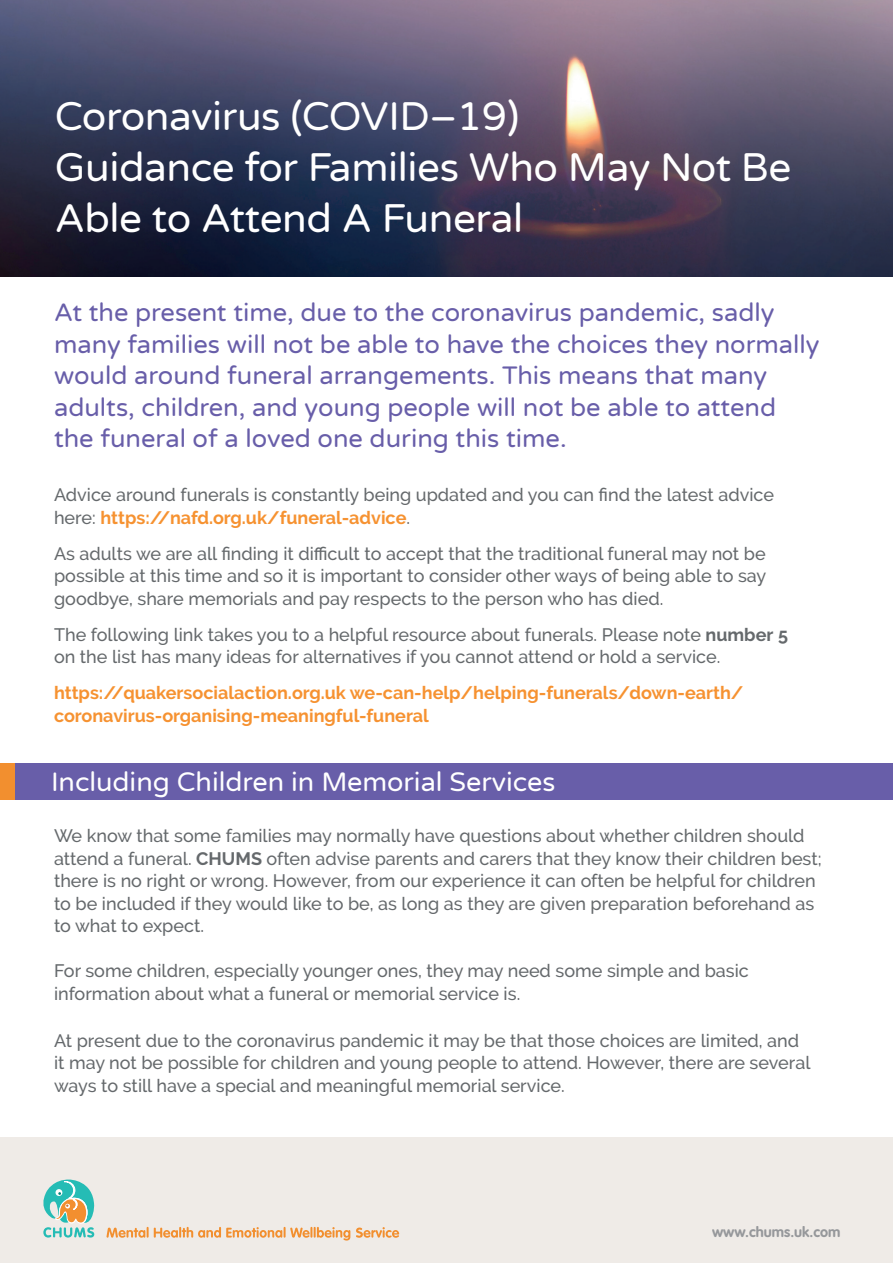
<style>
.page{position:relative;width:893px;height:1263px;background:#fff}
.page>*{position:absolute;margin:0;border:0;box-sizing:border-box;transform-origin:0 0}
.t1{font:40.5px/51px "Varela Round";letter-spacing:-.01em;color:#fff}
.t2{font:27px "Varela Round";color:#fff}
.t3{font:25.5px/31.5px "Varela Round";color:#685ea9}
.t4{font:500 18px/22.5px "Raleway";color:#65696c}
.t5{font:700 18px/22.5px "Raleway";color:#f69231}
.t6{font:700 14.4px "VAG Rounded Std";color:#96989b}
.s1{font-weight:700;color:#f69231}
.s2{font-weight:700}
</style>
<div class="page">
<div style="left:0;top:1137px;width:893px;height:126px;background:#efebe7"></div>
<svg style="left:43px;top:1179px;width:51px;height:59px"></svg>
<svg style="left:107px;top:1227px;width:243px;height:13px"></svg>
<svg style="left:356px;top:1227px;width:43px;height:11px"></svg>
<div style="left:0;top:763px;width:893px;height:36px;background:#685ea9"></div>
<div style="left:0;top:763px;width:15px;height:36px;background:#f28f2f"></div>
<img style="left:0;top:0;width:893px;height:277px">
<h1 class="t1" style="left:55px;top:89px;width:738px">Coronavirus (COVID–19)<br>Guidance for Families Who May Not Be<br>Able to Attend A Funeral</h1>
<p class="t3" style="left:54px;top:296px;width:767px">At the present time, due to the coronavirus pandemic, sadly many families will not be able to have the choices they normally would around funeral arrangements. This means that many adults, children, and young people will not be able to attend the funeral of a loved one during this time.</p>
<p class="t4" style="left:54px;top:483px;width:721px">Advice around funerals is constantly being updated and you can find the latest advice here: <span class="s1">https://nafd.org.uk/funeral-advice</span>.</p>
<p class="t4" style="left:54px;top:542px;width:714px;text-align:justify">As adults we are all finding it difficult to accept that the traditional funeral may not be possible at this time and so it is important to consider other ways of being able to say goodbye, share memorials and pay respects to the person who has died.</p>
<p class="t4" style="left:54px;top:623px;width:735px">The following link takes you to a helpful resource about funerals. Please note <span class="s2">number 5 </span>on the list has many ideas for alternatives if you cannot attend or hold a service.</p>
<p class="t5" style="left:54px;top:681px;width:691px">https://quakersocialaction.org.uk we-can-help/helping-funerals/down-earth/ coronavirus-organising-meaningful-funeral</p>
<h2 class="t2" style="left:51px;top:763px;width:506px">Including Children in Memorial Services</h2>
<p class="t4" style="left:54px;top:824px;width:769px">We know that some families may normally have questions about whether children should attend a funeral. <span class="s2">CHUMS</span> often advise parents and carers that they know their children best; there is no right or wrong. However, from our experience it can often be helpful for children to be included if they would like to be, as long as they are given preparation beforehand as to what to expect.</p>
<p class="t4" style="left:54px;top:959px;width:696px">For some children, especially younger ones, they may need some simple and basic information about what a funeral or memorial service is.</p>
<p class="t4" style="left:54px;top:1029px;width:758px">At present due to the coronavirus pandemic it may be that those choices are limited, and it may not be possible for children and young people to attend. However, there are several ways to still have a special and meaningful memorial service.</p>
<p class="t6" style="left:712px;top:1224px;width:130px">www.chums.uk.com</p>
</div>
